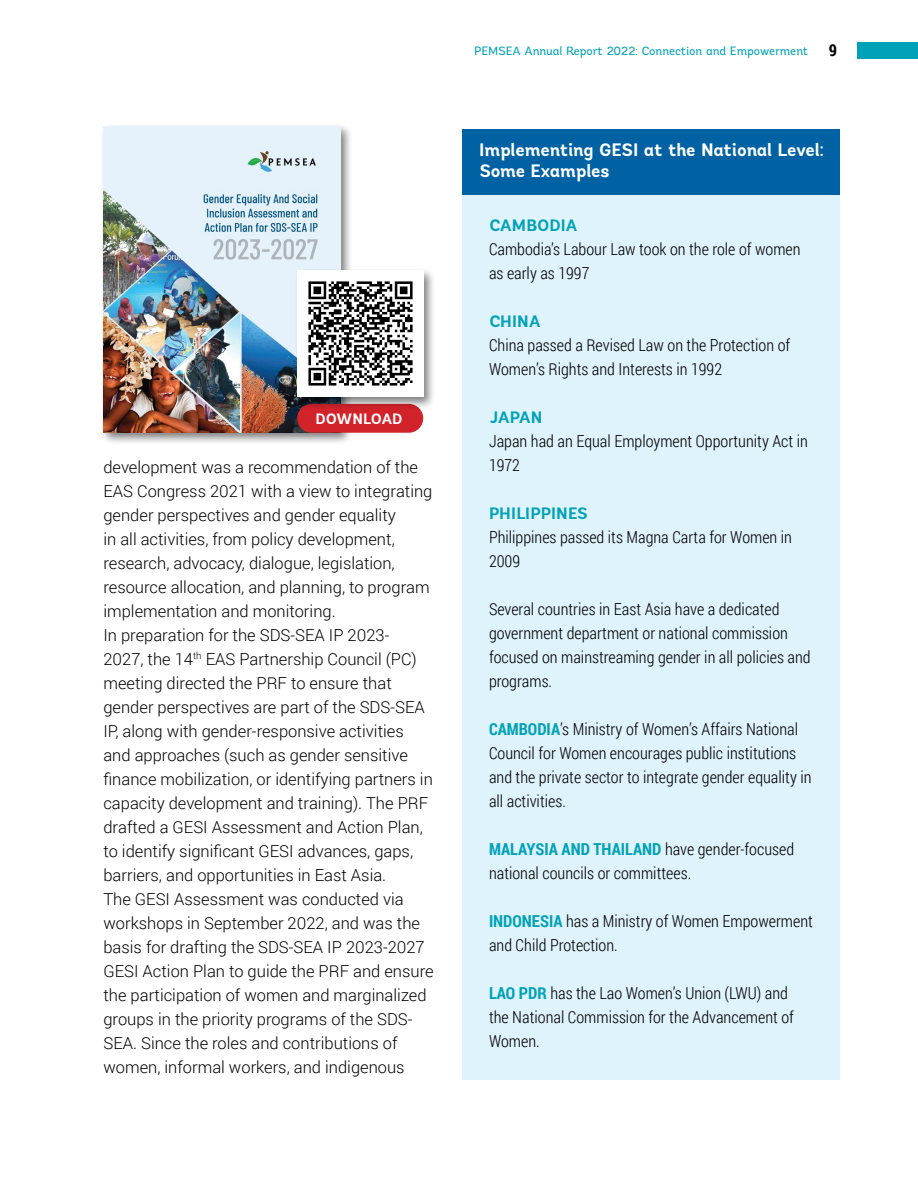
<style>
.page{position:relative;width:918px;height:1188px;background:#fff}
.page>*{position:absolute;margin:0;border:0;box-sizing:border-box;transform-origin:0 0}
.t1{font:700 18px/21px "Andes";letter-spacing:-.015em;color:#fff}
.t2{font:300 16.5px/24px "Roboto";color:#000}
.t3{font:300 16.5px/24px "Roboto Condensed";color:#000}
.t4{font:700 16.5px "Andes";letter-spacing:-.01em;color:#00a2b7}
.t5{font:700 15px "Andes";letter-spacing:-.04em;color:#fff}
.t6{font:12px "Andes";letter-spacing:-.015em;color:#00a2b7}
.s1{font-family:"Roboto Condensed";font-weight:700;font-size:16.5px;color:#000}
.s2{font-weight:700;color:#00a2b7}
</style>
<div class="page">
<div style="left:857px;top:43px;width:61px;height:16px;background:#00a2b7"></div>
<div style="left:462px;top:152px;width:378px;height:928px;background:#dff3fd"></div>
<div style="left:462px;top:129px;width:378px;height:65px;background:#0062a3"></div>
<div style="left:100px;top:123px;width:253px;height:323px;background:#000;opacity:.5"></div>
<img style="left:103px;top:126px;width:237px;height:307px">
<div style="left:297px;top:404px;width:126px;height:29px;background:#d2232a;border-radius:14px"></div>
<div style="left:294px;top:267px;width:142px;height:143px;background:#000;opacity:.5"></div>
<img style="left:297px;top:271px;width:126px;height:126px">
<p class="t5" style="left:316px;top:409px;width:89px">DOWNLOAD</p>
<p class="t2" style="left:103px;top:455px;width:332px">development was a recommendation of the EAS Congress 2021 with a view to integrating gender perspectives and gender equality<br>in all activities, from policy development, research, advocacy, dialogue, legislation, resource allocation, and planning, to program implementation and monitoring.<br>In preparation for the SDS-SEA IP 2023- 2027, the 14<sup>th</sup> EAS Partnership Council (PC) meeting directed the PRF to ensure that gender perspectives are part of the SDS-SEA IP, along with gender-responsive activities and approaches (such as gender sensitive finance mobilization, or identifying partners in capacity development and training). The PRF drafted a GESI Assessment and Action Plan, to identify significant GESI advances, gaps, barriers, and opportunities in East Asia.<br>The GESI Assessment was conducted via workshops in September 2022, and was the basis for drafting the SDS-SEA IP 2023-2027<br>GESI Action Plan to guide the PRF and ensure the participation of women and marginalized groups in the priority programs of the SDS-SEA. Since the roles and contributions of women, informal workers, and indigenous</p>
<p class="t6" style="left:474px;top:43px;width:364px">PEMSEA Annual Report 2022: Connection and Empowerment <span class="s1">9</span></p>
<p class="t1" style="left:479px;top:139px;width:346px">Implementing GESI at the National Level:<br>Some Examples</p>
<p class="t4" style="left:489px;top:214px;width:90px">CAMBODIA</p>
<p class="t3" style="left:489px;top:236px;width:313px">Cambodia’s Labour Law took on the role of women as early as 1997</p>
<p class="t4" style="left:489px;top:310px;width:53px">CHINA</p>
<p class="t3" style="left:489px;top:332px;width:303px">China passed a Revised Law on the Protection of<br>Women’s Rights and Interests in 1992</p>
<p class="t4" style="left:489px;top:406px;width:55px">JAPAN</p>
<p class="t3" style="left:489px;top:428px;width:320px">Japan had an Equal Employment Opportunity Act in<br>1972</p>
<p class="t4" style="left:489px;top:502px;width:101px">PHILIPPINES</p>
<p class="t3" style="left:489px;top:524px;width:305px">Philippines passed its Magna Carta for Women in<br>2009</p>
<p class="t3" style="left:489px;top:596px;width:323px">Several countries in East Asia have a dedicated government department or national commission focused on mainstreaming gender in all policies and programs.</p>
<p class="t3" style="left:489px;top:716px;width:324px"><span class="s2">CAMBODIA</span>’s Ministry of Women’s Affairs National Council for Women encourages public institutions and the private sector to integrate gender equality in all activities.</p>
<p class="t3" style="left:489px;top:836px;width:307px"><span class="s2">MALAYSIA AND THAILAND</span> have gender-focused national councils or committees.</p>
<p class="t3" style="left:489px;top:908px;width:326px"><span class="s2">INDONESIA</span> has a Ministry of Women Empowerment and Child Protection.</p>
<p class="t3" style="left:489px;top:980px;width:306px"><span class="s2">LAO PDR</span> has the Lao Women’s Union (LWU) and the National Commission for the Advancement of<br>Women.</p>
</div>
